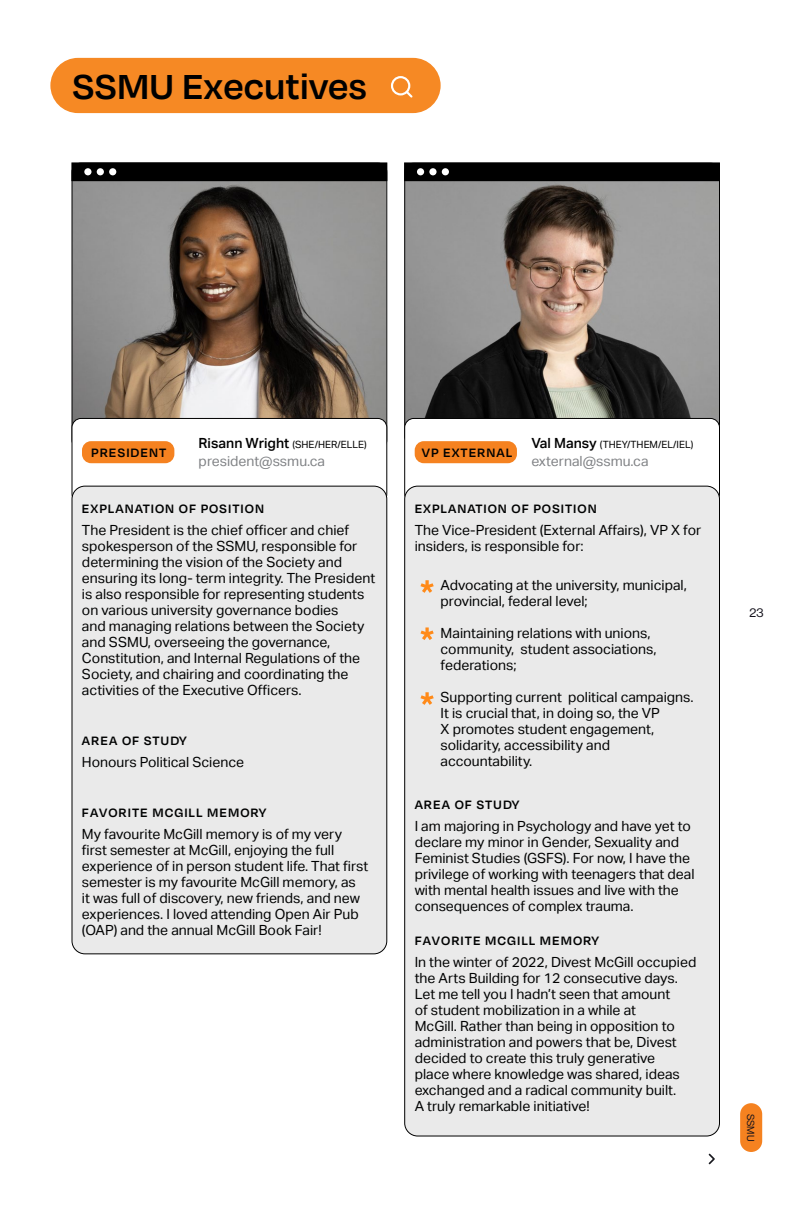
<style>
.page{position:relative;width:792px;height:1224px;background:#fff}
.page>*{position:absolute;margin:0;border:0;box-sizing:border-box;transform-origin:0 0}
.t1{font:600 40px "Degular";color:#000}
.t2{font:14px/16px "Aktiv Grotesk";color:#000101}
.t3{font:600 14px "Degular";letter-spacing:.07em;color:#000101}
.t4{font:14px "Aktiv Grotesk";color:#808285}
.t5{font:12px "N Haas Grotesk DS Pro 55 Rg";color:#14121c}
.t6{font:10px "Aktiv Grotesk";color:#000101}
.t7{font:10px "N Haas Grotesk DS Pro 55 Rg";color:#14121c}
.s1{font-weight:500;font-size:14px}
</style>
<div class="page">
<div style="left:740px;top:1103px;width:22px;height:49px;background:#f58220;border-radius:11px"></div>
<div style="left:50px;top:58px;width:391px;height:55px;background:#f68924;border-radius:28px"></div>
<div style="left:391px;top:76px;width:19px;height:19px;border:2px solid #fff;border-radius:50%"></div>
<svg style="left:404px;top:89px;width:9px;height:9px"></svg>
<img style="left:74px;top:181px;width:311px;height:240px">
<img style="left:406px;top:181px;width:312px;height:241px">
<div style="left:72px;top:418px;width:315px;height:85px;background:#fff;border-radius:9px"></div>
<div style="left:72px;top:418px;width:315px;height:85px;border:1px solid #000;border-radius:9px"></div>
<div style="left:405px;top:418px;width:315px;height:85px;background:#fff;border-radius:9px"></div>
<div style="left:404px;top:418px;width:316px;height:85px;border:1px solid #000;border-radius:9px"></div>
<div style="left:72px;top:486px;width:315px;height:468px;background:#eaeaea;border-radius:13px"></div>
<div style="left:71px;top:486px;width:316px;height:468px;border:1px solid #000;border-radius:13px"></div>
<div style="left:405px;top:486px;width:315px;height:650px;background:#eaeaea;border-radius:13px"></div>
<div style="left:415px;top:441px;width:102px;height:22px;background:#f58220;border-radius:9px"></div>
<div style="left:82px;top:441px;width:92px;height:22px;background:#f58220;border-radius:9px"></div>
<svg style="left:420px;top:580px;width:14px;height:13px"></svg>
<svg style="left:420px;top:627px;width:14px;height:13px"></svg>
<svg style="left:420px;top:692px;width:14px;height:13px"></svg>
<svg style="left:708px;top:1153px;width:7px;height:12px"></svg>
<div style="left:71px;top:162px;width:316px;height:19px;background:#000"></div>
<div style="left:84px;top:168px;width:8px;height:7px;background:#fff;border-radius:50%"></div>
<div style="left:97px;top:168px;width:7px;height:7px;background:#fff;border-radius:50%"></div>
<div style="left:109px;top:168px;width:7px;height:7px;background:#fff;border-radius:50%"></div>
<div style="left:404px;top:162px;width:316px;height:19px;background:#000"></div>
<div style="left:417px;top:168px;width:7px;height:7px;background:#fff;border-radius:50%"></div>
<div style="left:429px;top:168px;width:8px;height:7px;background:#fff;border-radius:50%"></div>
<div style="left:442px;top:168px;width:7px;height:7px;background:#fff;border-radius:50%"></div>
<h1 class="t1" style="left:72px;top:62px;width:297px">SSMU Executives</h1>
<p class="t3" style="left:91px;top:444px;width:76px">PRESIDENT</p>
<p class="t6" style="left:199px;top:439px;width:170px"><span class="s1">Risann Wright</span> (SHE/HER/ELLE)</p>
<p class="t4" style="left:199px;top:453px;width:128px">president@ssmu.ca</p>
<p class="t3" style="left:82px;top:500px;width:184px">EXPLANATION OF POSITION</p>
<p class="t2" style="left:82px;top:522px;width:295px">The President is the chief officer and chief spokesperson of the SSMU, responsible for determining the vision of the Society and ensuring its long- term integrity. The President is also responsible for representing students on various university governance bodies<br>and managing relations between the Society and SSMU, overseeing the governance, Constitution, and Internal Regulations of the Society, and chairing and coordinating the activities of the Executive Officers.</p>
<p class="t3" style="left:82px;top:732px;width:106px">AREA OF STUDY</p>
<p class="t2" style="left:82px;top:754px;width:164px">Honours Political Science</p>
<p class="t3" style="left:82px;top:804px;width:186px">FAVORITE MCGILL MEMORY</p>
<p class="t2" style="left:82px;top:826px;width:288px">My favourite McGill memory is of my very first semester at McGill, enjoying the full experience of in person student life. That first semester is my favourite McGill memory, as<br>it was full of discovery, new friends, and new experiences. I loved attending Open Air Pub (OAP) and the annual McGill Book Fair!</p>
<p class="t3" style="left:422px;top:444px;width:92px">VP EXTERNAL</p>
<p class="t6" style="left:531px;top:439px;width:163px"><span class="s1">Val Mansy</span> (THEY/THEM/EL/IEL)</p>
<p class="t4" style="left:531px;top:453px;width:119px">external@ssmu.ca</p>
<p class="t3" style="left:415px;top:500px;width:184px">EXPLANATION OF POSITION</p>
<p class="t2" style="left:415px;top:522px;width:288px">The Vice-President (External Affairs), VP X for insiders, is responsible for:</p>
<p class="t2" style="left:441px;top:577px;width:248px">Advocating at the university, municipal, provincial, federal level;</p>
<p class="t2" style="left:441px;top:625px;width:217px">Maintaining relations with unions, community, student associations, federations;</p>
<p class="t2" style="left:441px;top:690px;width:255px">Supporting current political campaigns.<br>It is crucial that, in doing so, the VP<br>X promotes student engagement, solidarity, accessibility and accountability.</p>
<p class="t3" style="left:415px;top:796px;width:106px">AREA OF STUDY</p>
<p class="t2" style="left:415px;top:818px;width:281px">I am majoring in Psychology and have yet to declare my minor in Gender, Sexuality and Feminist Studies (GSFS). For now, I have the privilege of working with teenagers that deal with mental health issues and live with the consequences of complex trauma.</p>
<p class="t3" style="left:415px;top:932px;width:186px">FAVORITE MCGILL MEMORY</p>
<p class="t2" style="left:415px;top:954px;width:283px">In the winter of 2022, Divest McGill occupied the Arts Building for 12 consecutive days.<br>Let me tell you I hadn’t seen that amount<br>of student mobilization in a while at<br>McGill. Rather than being in opposition to administration and powers that be, Divest decided to create this truly generative<br>place where knowledge was shared, ideas exchanged and a radical community built.<br>A truly remarkable initiative!</p>
<p class="t5" style="left:749px;top:606px;width:16px">23</p>
<p class="t7" style="left:756px;top:1114px;width:29px;rotate:90deg">SSMU</p>
</div>
